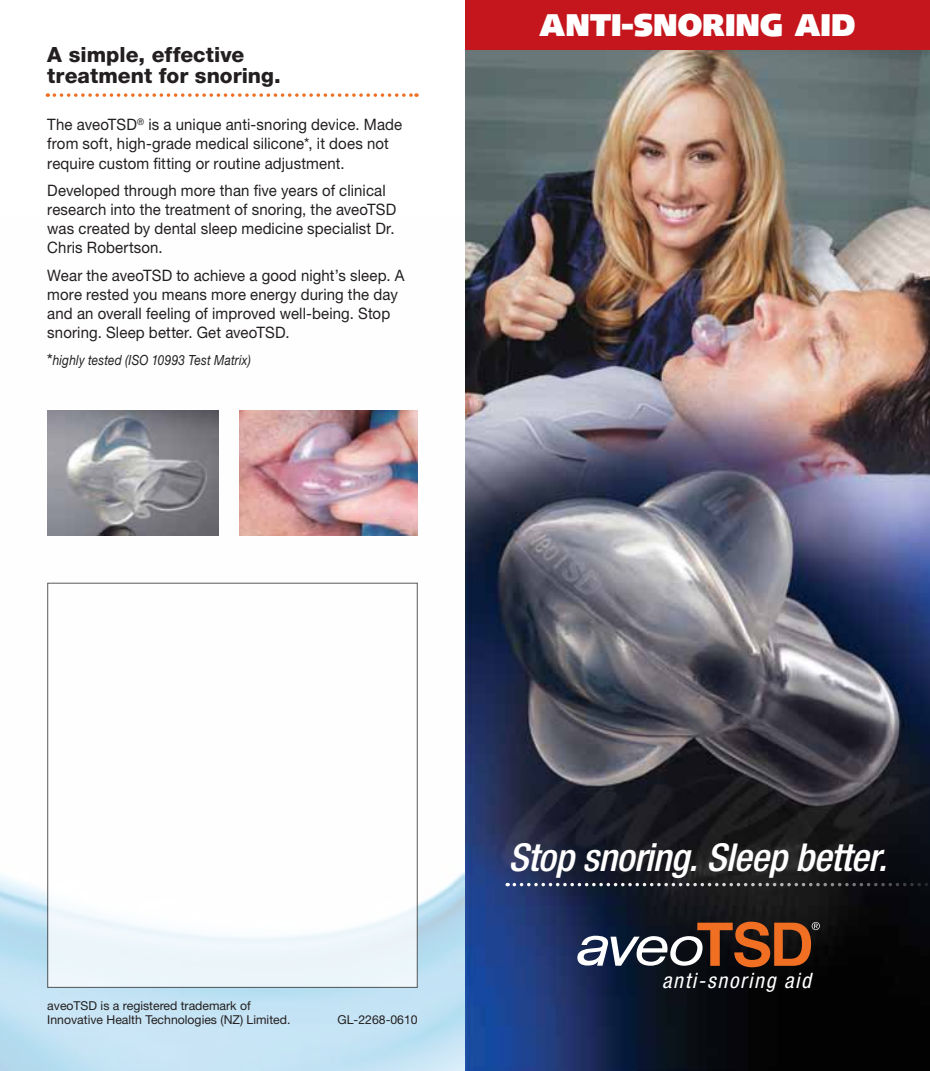
<style>
.page{position:relative;width:930px;height:1071px;background:#fff}
.page>*{position:absolute;margin:0;border:0;box-sizing:border-box;transform-origin:0 0}
.t1{font:italic 500 condensed 38.5px "Helvetica Neue LT Std";letter-spacing:-.015em;color:#fff}
.t2{font:900 31.5px "Syntax LT Std";color:#fff}
.t3{font:italic condensed 21.18px "Helvetica Neue LT Std";letter-spacing:.08em;color:#fff}
.t4{font:800 21px/21px "Helvetica Neue LT Std";color:#231f20}
.t5{font:15.75px/19.2px "Helvetica Neue LT Std";letter-spacing:.01em;color:#231f20;scale:.95 1}
.t6{font:italic 14px "Helvetica Neue LT Std";letter-spacing:.015em;color:#231f20;scale:.85 1}
.t7{font:12.25px/14px "Helvetica Neue LT Std";color:#231f20}
.s1{font-style:normal;font-stretch:condensed;font-size:15.75px}
</style>
<div class="page">
<img style="left:0;top:410px;width:465px;height:661px">
<img style="left:465px;top:49px;width:464px;height:1022px">
<svg style="left:514px;top:883px;width:416px;height:3px"></svg>
<div style="left:465px;top:0;width:464px;height:49px;background:#c4161c"></div>
<svg style="left:577px;top:922px;width:242px;height:45px;background:#634a42"></svg>
<svg style="left:54px;top:93px;width:363px;height:4px"></svg>
<img style="left:47px;top:410px;width:171px;height:125px">
<img style="left:240px;top:410px;width:177px;height:126px">
<div style="left:48px;top:583px;width:369px;height:404px;background:#fff"></div>
<h3 class="t4" style="left:47px;top:44px;width:235px">A simple, effective treatment for snoring.</h3>
<p class="t5" style="left:47px;top:115px;width:375px">The aveoTSD<sup>®</sup> is a unique anti-snoring device. Made from soft, high-grade medical silicone*, it does not require custom fitting or routine adjustment.</p>
<p class="t5" style="left:47px;top:180px;width:369px">Developed through more than five years of clinical research into the treatment of snoring, the aveoTSD was created by dental sleep medicine specialist Dr.<br>Chris Robertson.</p>
<p class="t5" style="left:47px;top:265px;width:377px">Wear the aveoTSD to achieve a good night’s sleep. A more rested you means more energy during the day and an overall feeling of improved well-being. Stop snoring. Sleep better. Get aveoTSD.</p>
<p class="t6" style="left:47px;top:352px;width:241px"><span class="s1">*</span>highly tested (ISO 10993 Test Matrix)</p>
<h2 class="t2" style="left:539px;top:7px;width:318px">ANTI-SNORING AID</h2>
<p class="t7" style="left:47px;top:998px;width:244px">aveoTSD is a registered trademark of<br>Innovative Health Technologies (NZ) Limited.</p>
<p class="t7" style="left:337px;top:1012px;width:82px">GL-2268-0610</p>
<h1 class="t1" style="left:508px;top:835px;width:380px">Stop snoring. Sleep better.</h1>
<h3 class="t3" style="left:662px;top:968px;width:150px">anti-snoring aid</h3>
</div>
